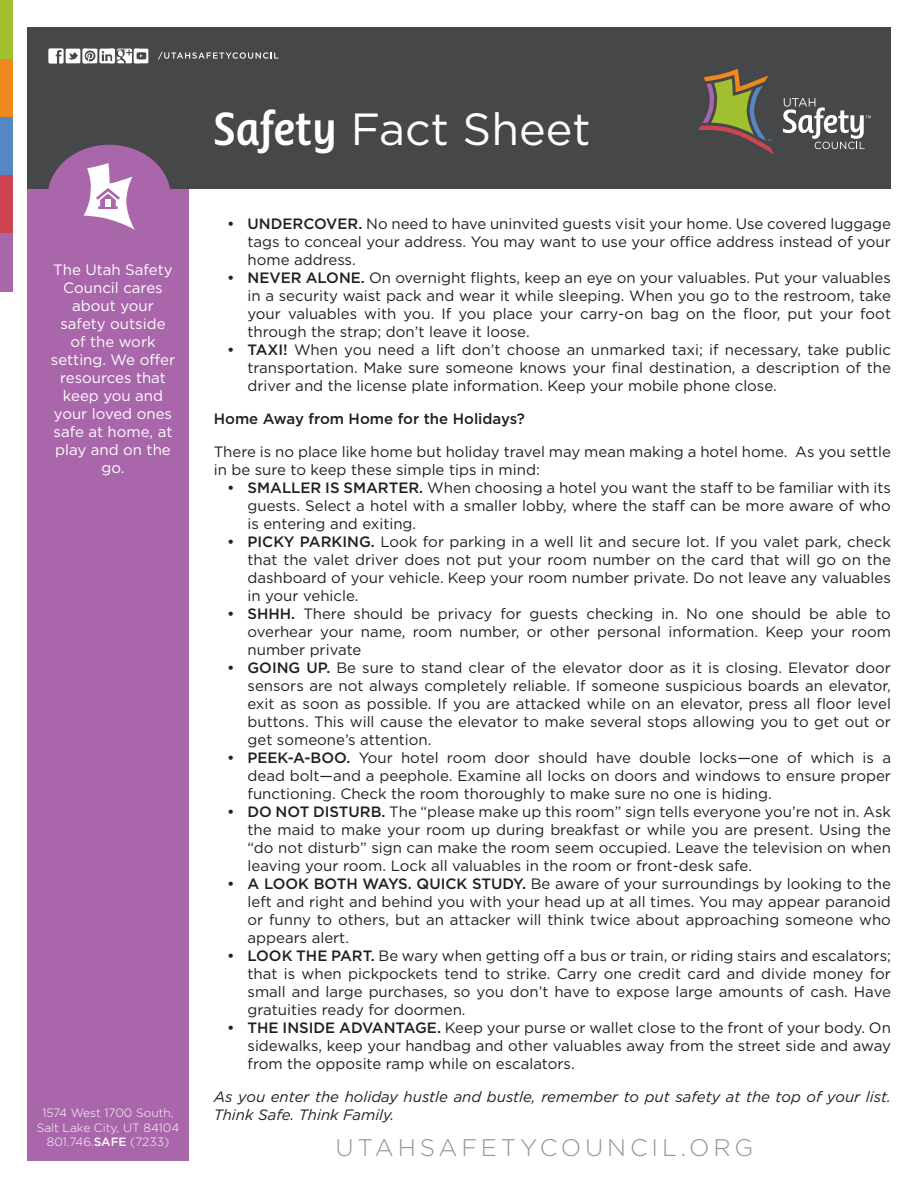
<style>
.page{position:relative;width:918px;height:1188px;background:#fff}
.page>*{position:absolute;margin:0;border:0;box-sizing:border-box;transform-origin:0 0}
.t1{font:45px "Gotham HTF";color:#fff}
.t2{font:300 24px "Gotham HTF";letter-spacing:.16em;color:#939598}
.t3{font:15px/18px "Gotham HTF";color:#231f20;text-align:justify}
.t4{font:15px/18px "Gotham HTF";color:#fff;text-align:center}
.t5{font:italic 15px/18px "Gotham HTF";color:#231f20}
.t6{font:500 15px "Gotham HTF";color:#231f20}
.t7{font:300 12px "Gotham HTF";color:#fff}
.s1{font-weight:500}
.s2{font-family:"Ayita Pro";font-weight:600}
</style>
<div class="page">
<div style="left:27px;top:27px;width:864px;height:162px;background:#464748"></div>
<div style="left:27px;top:189px;width:162px;height:972px;background:#a966aa"></div>
<div style="left:0;top:58px;width:12px;height:59px;background:#ed891d"></div>
<div style="left:0;top:117px;width:12px;height:58px;background:#5786c5"></div>
<div style="left:0;top:0;width:12px;height:58px;background:#a1c030"></div>
<div style="left:0;top:175px;width:12px;height:59px;background:#cd4552"></div>
<div style="left:0;top:234px;width:12px;height:58px;background:#a966aa"></div>
<svg style="left:783px;top:98px;width:88px;height:51px"></svg>
<svg style="left:698px;top:69px;width:76px;height:86px"></svg>
<div style="left:48px;top:145px;width:123px;height:104px;background:#a966aa;border-radius:50%"></div>
<svg style="left:84px;top:163px;width:51px;height:67px"></svg>
<svg style="left:158px;top:52px;width:120px;height:8px"></svg>
<svg style="left:49px;top:49px;width:99px;height:14px"></svg>
<p class="t4" style="left:51px;top:260px;width:126px">The Utah Safety<br>Council cares about your safety outside<br>of the work setting. We offer resources that keep you and your loved ones safe at home, at play and on the go.</p>
<p class="t7" style="left:42px;top:1106px;width:133px">1574 West 1700 South,</p>
<p class="t7" style="left:37px;top:1121px;width:144px">Salt Lake City, UT 84104</p>
<p class="t7" style="left:47px;top:1135px;width:124px">801.746.<span class="s1">SAFE</span> (7233)</p>
<p class="t1" style="left:214px;top:105px;width:378px"><span class="s2">Safety</span> Fact Sheet</p>
<p class="t3" style="left:248px;top:214px;width:645px;text-indent:-20px"><span class="s1">• UNDERCOVER.</span> No need to have uninvited guests visit your home. Use covered luggage tags to conceal your address. You may want to use your office address instead of your home address.</p>
<p class="t3" style="left:248px;top:268px;width:645px;text-indent:-20px"><span class="s1">• NEVER ALONE.</span> On overnight flights, keep an eye on your valuables. Put your valuables in a security waist pack and wear it while sleeping. When you go to the restroom, take your valuables with you. If you place your carry-on bag on the floor, put your foot through the strap; don’t leave it loose.</p>
<p class="t3" style="left:248px;top:340px;width:645px;text-indent:-20px"><span class="s1">• TAXI!</span> When you need a lift don’t choose an unmarked taxi; if necessary, take public transportation. Make sure someone knows your final destination, a description of the driver and the license plate information. Keep your mobile phone close.</p>
<p class="t6" style="left:214px;top:410px;width:313px">Home Away from Home for the Holidays?</p>
<p class="t3" style="left:214px;top:442px;width:679px">There is no place like home but holiday travel may mean making a hotel home. As you settle in be sure to keep these simple tips in mind:</p>
<p class="t3" style="left:248px;top:478px;width:645px;text-indent:-20px"><span class="s1">• SMALLER IS SMARTER.</span> When choosing a hotel you want the staff to be familiar with its guests. Select a hotel with a smaller lobby, where the staff can be more aware of who is entering and exiting.</p>
<p class="t3" style="left:248px;top:532px;width:645px;text-indent:-20px"><span class="s1">• PICKY PARKING.</span> Look for parking in a well lit and secure lot. If you valet park, check that the valet driver does not put your room number on the card that will go on the dashboard of your vehicle. Keep your room number private. Do not leave any valuables in your vehicle.</p>
<p class="t3" style="left:248px;top:604px;width:645px;text-indent:-20px"><span class="s1">• SHHH.</span> There should be privacy for guests checking in. No one should be able to overhear your name, room number, or other personal information. Keep your room number private</p>
<p class="t3" style="left:248px;top:658px;width:645px;text-indent:-20px"><span class="s1">• GOING UP.</span> Be sure to stand clear of the elevator door as it is closing. Elevator door sensors are not always completely reliable. If someone suspicious boards an elevator, exit as soon as possible. If you are attacked while on an elevator, press all floor level buttons. This will cause the elevator to make several stops allowing you to get out or get someone’s attention.</p>
<p class="t3" style="left:248px;top:748px;width:645px;text-indent:-20px"><span class="s1">• PEEK-A-BOO.</span> Your hotel room door should have double locks—one of which is a dead bolt—and a peephole. Examine all locks on doors and windows to ensure proper functioning. Check the room thoroughly to make sure no one is hiding.</p>
<p class="t3" style="left:248px;top:802px;width:645px;text-indent:-20px"><span class="s1">• DO NOT DISTURB.</span> The “please make up this room” sign tells everyone you’re not in. Ask the maid to make your room up during breakfast or while you are present. Using the “do not disturb” sign can make the room seem occupied. Leave the television on when leaving your room. Lock all valuables in the room or front-desk safe.</p>
<p class="t3" style="left:248px;top:874px;width:645px;text-indent:-20px"><span class="s1">• A LOOK BOTH WAYS. QUICK STUDY.</span> Be aware of your surroundings by looking to the left and right and behind you with your head up at all times. You may appear paranoid or funny to others, but an attacker will think twice about approaching someone who appears alert.</p>
<p class="t3" style="left:248px;top:946px;width:645px;text-indent:-20px"><span class="s1">• LOOK THE PART.</span> Be wary when getting off a bus or train, or riding stairs and escalators; that is when pickpockets tend to strike. Carry one credit card and divide money for small and large purchases, so you don’t have to expose large amounts of cash. Have gratuities ready for doormen.</p>
<p class="t3" style="left:248px;top:1018px;width:645px;text-indent:-20px"><span class="s1">• THE INSIDE ADVANTAGE.</span> Keep your purse or wallet close to the front of your body. On sidewalks, keep your handbag and other valuables away from the street side and away from the opposite ramp while on escalators.</p>
<p class="t5" style="left:214px;top:1087px;width:679px">As you enter the holiday hustle and bustle, remember to put safety at the top of your list.<br>Think Safe. Think Family.</p>
<p class="t2" style="left:336px;top:1134px;width:419px">UTAHSAFETYCOUNCIL.ORG</p>
</div>
